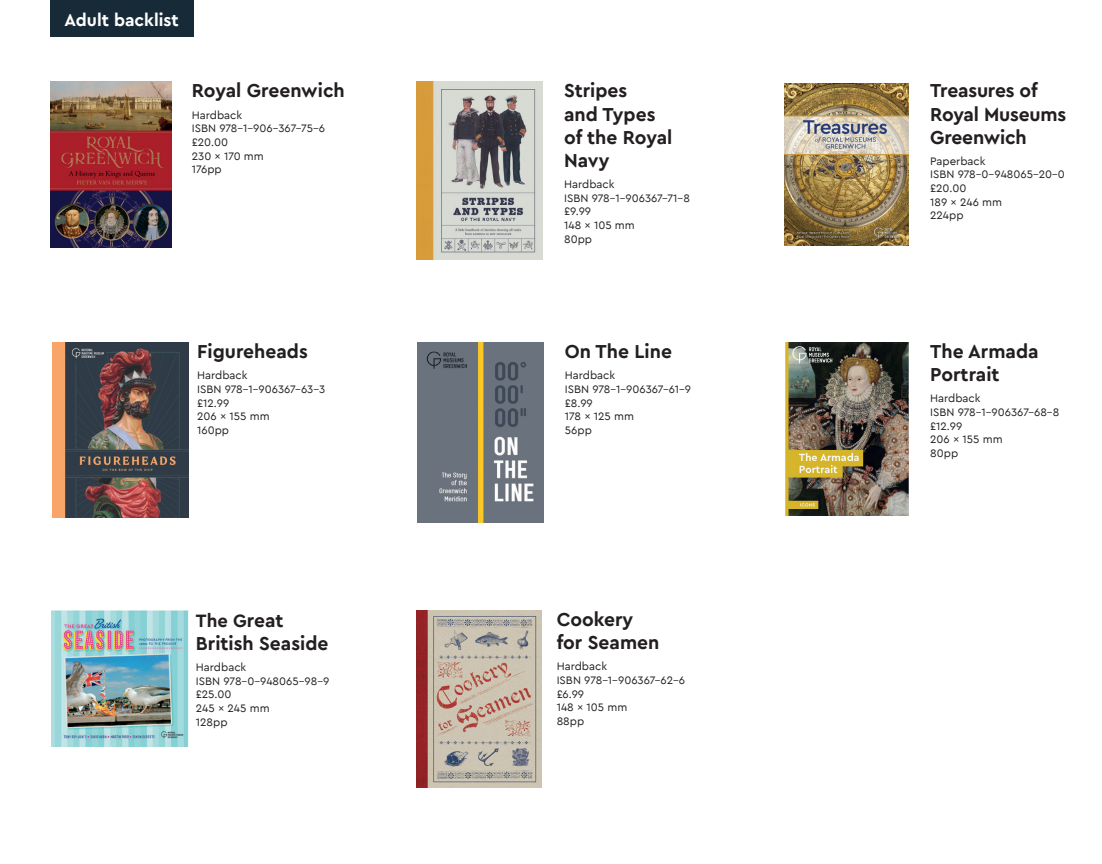
<style>
.page{position:relative;width:1102px;height:864px;background:#fff}
.page>*{position:absolute;margin:0;border:0;box-sizing:border-box;transform-origin:0 0}
.t1{font:700 19.25px/23.1px "Cera PRO";color:#231f20}
.t2{font:700 18.38px "Cera PRO";color:#231f20}
.t3{font:700 17.5px "Cera PRO";color:#fff}
.t4{font:11.38px/13.7px "Cera PRO";color:#231f20}
.s1{font-size:19.25px}
</style>
<div class="page">
<img style="left:52px;top:342px;width:136px;height:174px">
<img style="left:417px;top:342px;width:126px;height:180px">
<div style="left:50px;top:0;width:143px;height:36px;background:#172a37"></div>
<img style="left:416px;top:610px;width:125px;height:177px">
<img style="left:51px;top:610px;width:138px;height:136px">
<img style="left:785px;top:342px;width:123px;height:173px">
<img style="left:417px;top:82px;width:126px;height:177px">
<img style="left:50px;top:82px;width:121px;height:165px">
<img style="left:784px;top:83px;width:124px;height:162px">
<h3 class="t3" style="left:64px;top:8px;width:116px">Adult backlist</h3>
<h1 class="t1" style="left:192px;top:79px;width:154px">Royal Greenwich</h1>
<p class="t4" style="left:192px;top:107px;width:135px">Hardback<br>ISBN 978-1-906-367-75–6 £20.00<br>230 x 170 mm<br>176pp</p>
<h1 class="t1" style="left:197px;top:339px;width:112px">Figureheads</h1>
<p class="t4" style="left:197px;top:368px;width:130px">Hardback<br>ISBN 978-1-906367-63-3 £12.99<br>206 x 155 mm<br>160pp</p>
<h2 class="t2" style="left:196px;top:608px;width:89px">The G<span class="s1">reat</span></h2>
<h1 class="t1" style="left:196px;top:630px;width:134px">British Seaside</h1>
<p class="t4" style="left:196px;top:659px;width:135px">Hardback<br>ISBN 978-0-948065-98-9 £25.00<br>245 x 245 mm<br>128pp</p>
<h1 class="t1" style="left:564px;top:79px;width:110px">Stripes<br>and Types of the Royal<br>Navy</h1>
<p class="t4" style="left:564px;top:177px;width:127px">Hardback<br>ISBN 978-1-906367-71-8 £9.99<br>148 x 105 mm<br>80pp</p>
<h1 class="t1" style="left:565px;top:339px;width:109px">On The Line</h1>
<p class="t4" style="left:565px;top:368px;width:128px">Hardback<br>ISBN 978-1-906367-61-9 £8.99<br>178 x 125 mm<br>56pp</p>
<h1 class="t1" style="left:556px;top:607px;width:104px">Cookery for Seamen</h1>
<p class="t4" style="left:556px;top:659px;width:130px">Hardback<br>ISBN 978-1-906367-62-6 £6.99<br>148 x 105 mm<br>88pp</p>
<h1 class="t1" style="left:930px;top:79px;width:137px">Treasures of<br>Royal Museums<br>Greenwich</h1>
<p class="t4" style="left:930px;top:153px;width:136px">Paperback<br>ISBN 978-0-948065-20-0 £20.00<br>189 x 246 mm<br>224pp</p>
<h1 class="t1" style="left:930px;top:339px;width:110px">The Armada<br>Portrait</h1>
<p class="t4" style="left:930px;top:391px;width:130px">Hardback<br>ISBN 978-1-906367-68-8 £12.99<br>206 x 155 mm<br>80pp</p>
</div>
